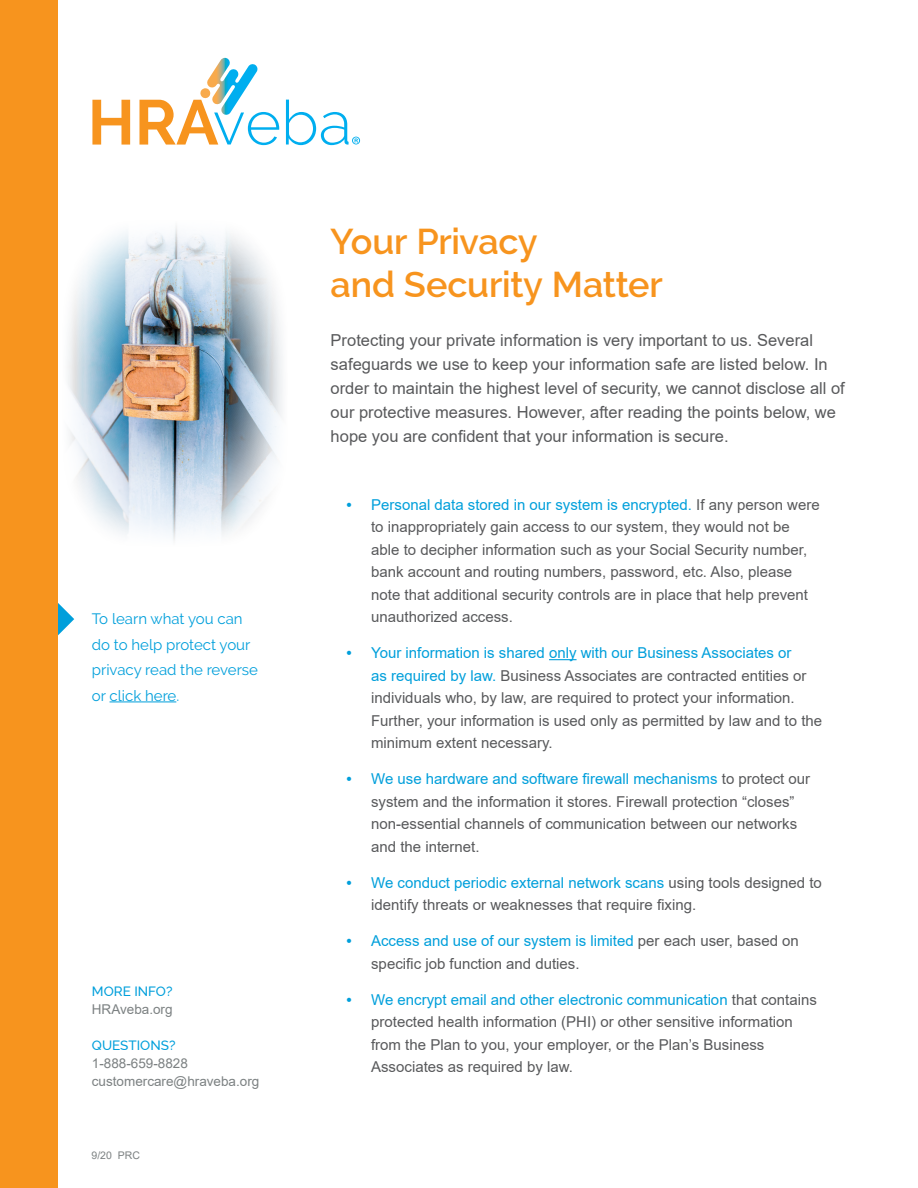
<style>
.page{position:relative;width:918px;height:1188px;background:#fff}
.page>*{position:absolute;margin:0;border:0;box-sizing:border-box;transform-origin:0 0}
.t1{font:600 36px/43.2px "Raleway";letter-spacing:-.005em;color:#f7941e}
.t2{font:16.5px/24px "Arial";color:#58595b}
.t3{font:15px/22.5px "Arial";color:#58595b}
.t4{font:15px/25.5px "Raleway";color:#009fdb}
.t5{font:13.5px/18px "Arial";color:#7c8182}
.t6{font:500 13.5px "Raleway";color:#009fdb}
.t7{font:10.5px "Arial";color:#7c8182}
.s1{font-family:"Franklin Gothic";color:#009fdb}
.s2{color:#009fdb}
</style>
<div class="page">
<hr style="left:110px;top:702px;width:66px;height:1px;background:#009fdb">
<svg style="left:57px;top:582px;width:17px;height:74px"></svg>
<div style="left:0;top:0;width:57px;height:1188px;background:#f7941e"></div>
<img style="left:68px;top:226px;width:215px;height:314px">
<svg style="left:92px;top:100px;width:38px;height:45px"></svg>
<svg style="left:139px;top:58px;width:140px;height:87px"></svg>
<svg style="left:286px;top:100px;width:74px;height:45px"></svg>
<svg style="left:549px;top:659px;width:28px;height:1px"></svg>
<p class="t4" style="left:92px;top:606px;width:168px">To learn what you can do to help protect your privacy read the reverse or click here.</p>
<p class="t6" style="left:92px;top:983px;width:82px">MORE INFO?</p>
<p class="t5" style="left:92px;top:1000px;width:82px">HRAveba.org</p>
<p class="t6" style="left:92px;top:1037px;width:85px">QUESTIONS?</p>
<p class="t5" style="left:92px;top:1054px;width:169px">1-888-659-8828 customercare@hraveba.org</p>
<p class="t7" style="left:92px;top:1148px;width:50px">9/20 PRC</p>
<h1 class="t1" style="left:331px;top:220px;width:334px">Your Privacy<br>and Security Matter</h1>
<p class="t2" style="left:331px;top:328px;width:516px">Protecting your private information is very important to us. Several safeguards we use to keep your information safe are listed below. In order to maintain the highest level of security, we cannot disclose all of our protective measures. However, after reading the points below, we hope you are confident that your information is secure.</p>
<p class="t3" style="left:371px;top:493px;width:450px;text-indent:-27px"><span class="s1">•</span> <span class="s2">Personal data stored in our system is encrypted.</span> If any person were to inappropriately gain access to our system, they would not be able to decipher information such as your Social Security number, bank account and routing numbers, password, etc. Also, please note that additional security controls are in place that help prevent unauthorized access.</p>
<p class="t3" style="left:371px;top:641px;width:453px;text-indent:-27px"><span class="s1">•</span> <span class="s2">Your information is shared only with our Business Associates or<br>as required by law.</span> Business Associates are contracted entities or individuals who, by law, are required to protect your information.<br>Further, your information is used only as permitted by law and to the minimum extent necessary.</p>
<p class="t3" style="left:371px;top:767px;width:441px;text-indent:-27px"><span class="s1">•</span> <span class="s2">We use hardware and software firewall mechanisms</span> to protect our system and the information it stores. Firewall protection “closes” non-essential channels of communication between our networks and the internet.</p>
<p class="t3" style="left:371px;top:871px;width:452px;text-indent:-27px"><span class="s1">•</span> <span class="s2">We conduct periodic external network scans</span> using tools designed to identify threats or weaknesses that require fixing.</p>
<p class="t3" style="left:371px;top:929px;width:429px;text-indent:-27px"><span class="s1">•</span> <span class="s2">Access and use of our system is limited</span> per each user, based on specific job function and duties.</p>
<p class="t3" style="left:371px;top:988px;width:447px;text-indent:-27px"><span class="s1">•</span> <span class="s2">We encrypt email and other electronic communication</span> that contains protected health information (PHI) or other sensitive information from the Plan to you, your employer, or the Plan’s Business Associates as required by law.</p>
</div>
